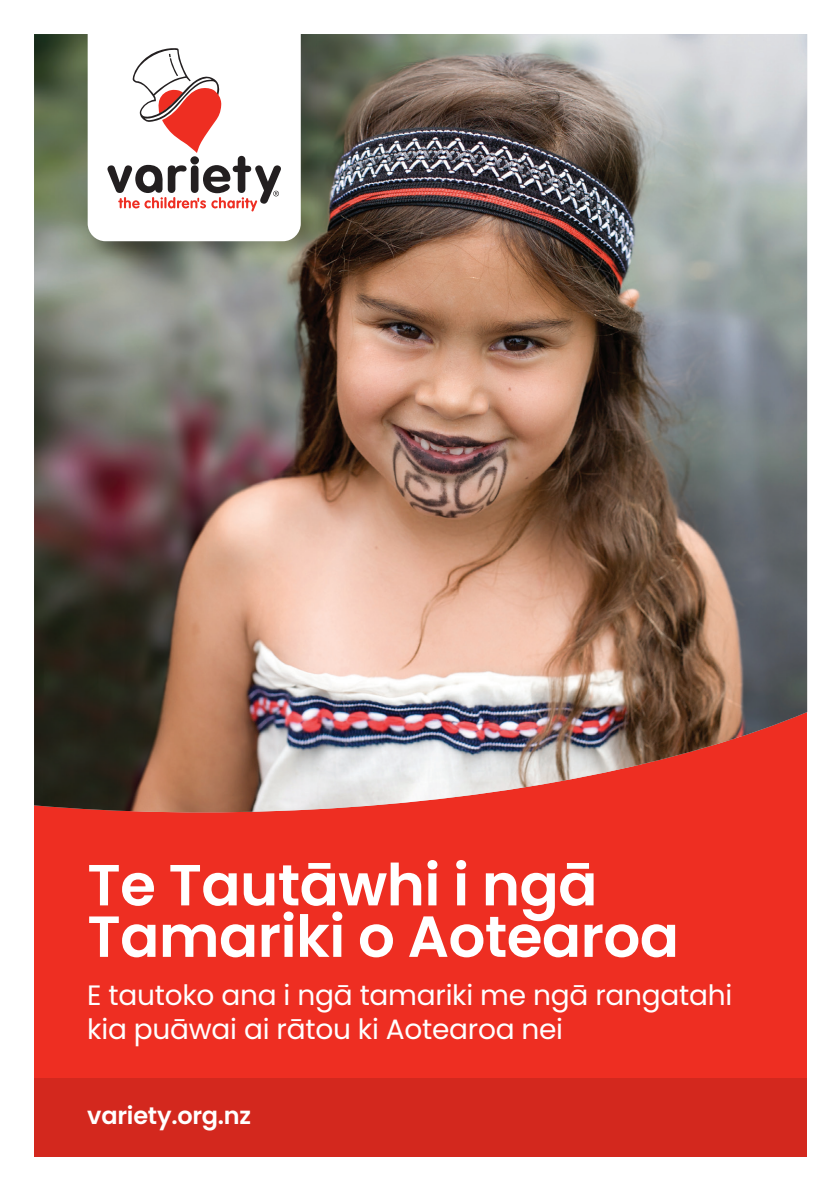
<style>
.page{position:relative;width:840px;height:1191px;background:#fff}
.page>*{position:absolute;margin:0;border:0;box-sizing:border-box;transform-origin:0 0}
.t1{font:600 57.8px/51.4px "Poppins";letter-spacing:-.01em;color:#fff}
.t2{font:28px/34px "Poppins";letter-spacing:-.01em;color:#fff}
.t3{font:600 24px "Poppins";letter-spacing:-.01em;color:#fff}
</style>
<div class="page">
<div style="left:34px;top:34px;width:772px;height:1123px;background:#ee2e22"></div>
<img style="left:34px;top:34px;width:772px;height:779px">
<div style="left:85px;top:34px;width:233px;height:225px;background:#231f20;opacity:.2"></div>
<div style="left:88px;top:34px;width:212px;height:207px;background:#fff"></div>
<svg style="left:107px;top:47px;width:174px;height:164px;background:#e3cfcd"></svg>
<div style="left:34px;top:1079px;width:772px;height:78px;background:#d3281e"></div>
<p class="t1" style="left:87px;top:859px;width:593px">Te Tautāwhi i ngā<br>Tamariki o Aotearoa</p>
<p class="t2" style="left:87px;top:978px;width:646px">E tautoko ana i ngā tamariki me ngā rangatahi kia puāwai ai rātou ki Aotearoa nei</p>
<p class="t3" style="left:87px;top:1101px;width:165px">variety.org.nz</p>
</div>
